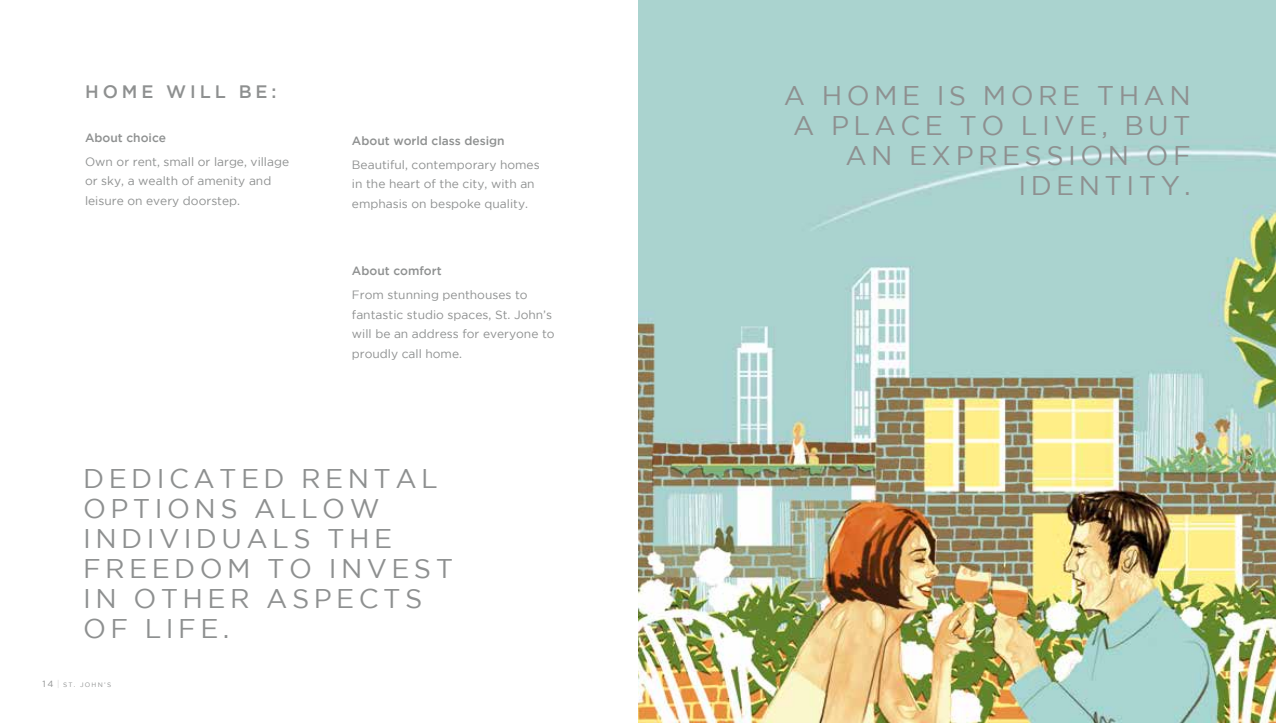
<style>
.page{position:relative;width:1276px;height:723px;background:#fff}
.page>*{position:absolute;margin:0;border:0;box-sizing:border-box;transform-origin:0 0}
.t1{font:27px/30px "Gotham";letter-spacing:.165em;color:#8e9090;text-align:right}
.t2{font:500 18px "Gotham";letter-spacing:.215em;color:#8e9090}
.t3{font:12px/19.5px "Gotham";color:#8e9090}
.t4{font:500 12px "Gotham";color:#8e9090}
.t5{font:6.45px "Gotham";letter-spacing:.2em;color:#8e9090}
.s1{font-size:9px}
.s2{font-weight:100;font-size:9px}
</style>
<div class="page">
<img style="left:638px;top:0;width:638px;height:723px">
<h2 class="t2" style="left:85px;top:82px;width:193px">HOME WILL BE:</h2>
<p class="t4" style="left:85px;top:131px;width:83px">About choice</p>
<p class="t3" style="left:85px;top:151px;width:206px">Own or rent, small or large, village or sky, a wealth of amenity and leisure on every doorstep.</p>
<p class="t4" style="left:352px;top:134px;width:154px">About world class design</p>
<p class="t3" style="left:352px;top:154px;width:189px">Beautiful, contemporary homes in the heart of the city, with an emphasis on bespoke quality.</p>
<p class="t4" style="left:352px;top:264px;width:91px">About comfort</p>
<p class="t3" style="left:352px;top:285px;width:204px">From stunning penthouses to fantastic studio spaces, St. John’s will be an address for everyone to proudly call home.</p>
<h1 class="t1" style="left:83px;top:463px;width:371px;text-align:left">DEDICATED RENTAL<br>OPTIONS ALLOW<br>INDIVIDUALS THE<br>FREEDOM TO INVEST<br>IN OTHER ASPECTS<br>OF LIFE.</h1>
<p class="t5" style="left:43px;top:681px;width:70px"><span class="s1">14</span> <span class="s2">|</span> ST. JOHN’S</p>
<h1 class="t1" style="left:784px;top:80px;width:408px">A HOME IS MORE THAN<br>A PLACE TO LIVE, BUT<br>AN EXPRESSION OF<br>IDENTITY.</h1>
</div>
